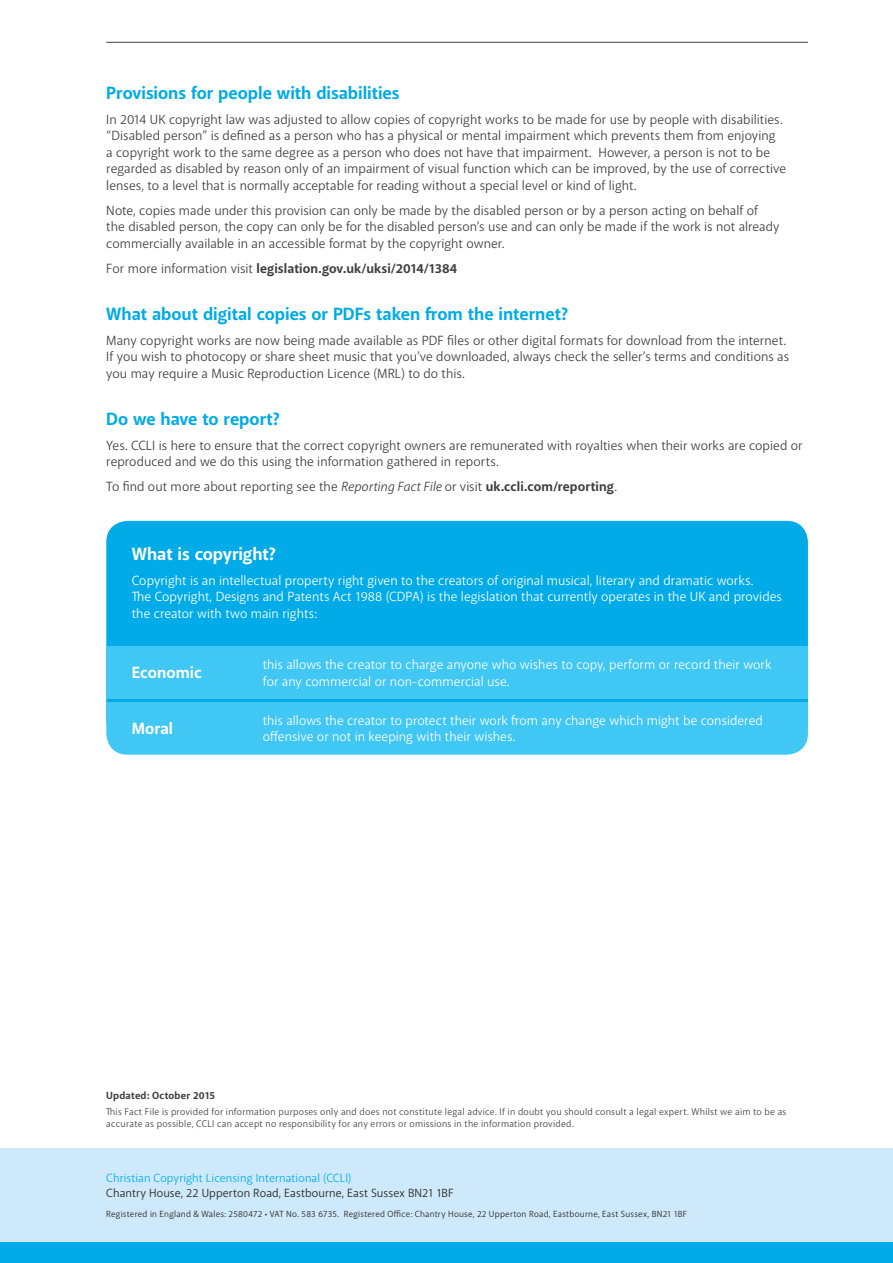
<style>
.page{position:relative;width:893px;height:1263px;background:#fff}
.page>*{position:absolute;margin:0;border:0;box-sizing:border-box;transform-origin:0 0}
.heading{font:700 18px "Akagi Pro";letter-spacing:-.005em;color:#00abe7}
.pullout_heading{font:700 18px "Akagi Pro";letter-spacing:-.005em;color:#fff}
.pullout_first_col{font:700 16.5px "Akagi Pro";color:#fff}
.body{font:13.5px/16.5px "Akagi Pro";letter-spacing:.005em;color:#3e3e3f}
.pullout_body{font:13.5px/16.5px "Akagi Pro";color:#fff}
.pullout_second_col{font:13.5px/16.5px "Akagi Pro";color:#fff}
.body-2{font:700 13.5px "Akagi Pro";letter-spacing:.01em;color:#3e3e3f}
.t1{font:12px "Akagi Pro";letter-spacing:.01em;color:#231f20}
.t2{font:12px "Akagi Pro";letter-spacing:.005em;color:#00aeef}
.last_updated_date{font:700 10.5px "Akagi Pro";letter-spacing:.015em;color:#3e3e3f}
.last_updated{font:9.75px/11.7px "Akagi Pro";letter-spacing:.025em;color:#3e3e3f}
.t3{font:9px "Akagi Pro";letter-spacing:.025em;color:#231f20}
.s1{font-weight:400}
.s2{font-style:italic}
.s3{font-weight:700}
</style>
<div class="page">
<div style="left:0;top:1148px;width:893px;height:115px;background:#cee9f9"></div>
<hr style="left:106px;top:42px;width:702px;height:1px;background:#3e3e3f">
<div style="left:0;top:1242px;width:893px;height:21px;background:#00abe7"></div>
<div style="left:106px;top:521px;width:702px;height:181px;background:#00abe7"></div>
<div style="left:106px;top:646px;width:702px;height:53px;background:#40c7f4"></div>
<div style="left:106px;top:702px;width:702px;height:53px;background:#40c7f4"></div>
<p class="heading" style="left:106px;top:81px;width:295px">Provisions for people with disabilities</p>
<p class="body" style="left:106px;top:111px;width:681px">In 2014 UK copyright law was adjusted to allow copies of copyright works to be made for use by people with disabilities. “Disabled person” is defined as a person who has a physical or mental impairment which prevents them from enjoying<br>a copyright work to the same degree as a person who does not have that impairment. However, a person is not to be regarded as disabled by reason only of an impairment of visual function which can be improved, by the use of corrective lenses, to a level that is normally acceptable for reading without a special level or kind of light.</p>
<p class="body" style="left:106px;top:202px;width:675px">Note, copies made under this provision can only be made by the disabled person or by a person acting on behalf of the disabled person, the copy can only be for the disabled person’s use and can only be made if the work is not already commercially available in an accessible format by the copyright owner.</p>
<p class="body-2" style="left:106px;top:260px;width:352px"><span class="s1">For more information visit</span> legislation.gov.uk/uksi/2014/1384</p>
<p class="heading" style="left:106px;top:303px;width:463px">What about digital copies or PDFs taken from the internet?</p>
<p class="body" style="left:106px;top:332px;width:684px">Many copyright works are now being made available as PDF files or other digital formats for download from the internet.<br>If you wish to photocopy or share sheet music that you’ve downloaded, always check the seller’s terms and conditions as you may require a Music Reproduction Licence (MRL) to do this.</p>
<p class="heading" style="left:106px;top:408px;width:175px">Do we have to report?</p>
<p class="body" style="left:106px;top:437px;width:698px">Yes. CCLI is here to ensure that the correct copyright owners are remunerated with royalties when their works are copied or reproduced and we do this using the information gathered in reports.</p>
<p class="body" style="left:106px;top:479px;width:512px">To find out more about reporting see the <span class="s2">Reporting Fact File</span> or visit <span class="s3">uk.ccli.com/reporting</span>.</p>
<p class="pullout_heading" style="left:132px;top:543px;width:146px">What is copyright?</p>
<p class="pullout_body" style="left:132px;top:572px;width:652px">Copyright is an intellectual property right given to the creators of original musical, literary and dramatic works.<br>The Copyright, Designs and Patents Act 1988 (CDPA) is the legislation that currently operates in the UK and provides the creator with two main rights:</p>
<p class="pullout_first_col" style="left:132px;top:663px;width:71px">Economic</p>
<p class="pullout_first_col" style="left:132px;top:719px;width:43px">Moral</p>
<p class="pullout_second_col" style="left:263px;top:656px;width:510px">this allows the creator to charge anyone who wishes to copy, perform or record their work for any commercial or non-commercial use.</p>
<p class="pullout_second_col" style="left:263px;top:712px;width:502px">this allows the creator to protect their work from any change which might be considered offensive or not in keeping with their wishes.</p>
<p class="last_updated_date" style="left:106px;top:1089px;width:110px">Updated: October 2015</p>
<p class="last_updated" style="left:106px;top:1106px;width:682px">This Fact File is provided for information purposes only and does not constitute legal advice. If in doubt you should consult a legal expert. Whilst we aim to be as accurate as possible, CCLI can accept no responsibility for any errors or omissions in the information provided.</p>
<p class="t2" style="left:106px;top:1171px;width:247px">Christian Copyright Licensing International (CCLI)</p>
<p class="t1" style="left:106px;top:1186px;width:349px">Chantry House, 22 Upperton Road, Eastbourne, East Sussex BN21 1BF</p>
<p class="t3" style="left:106px;top:1208px;width:582px">Registered in England &amp; Wales: 2580472 • VAT No. 583 6735. Registered Office: Chantry House, 22 Upperton Road, Eastbourne, East Sussex, BN21 1BF</p>
</div>
